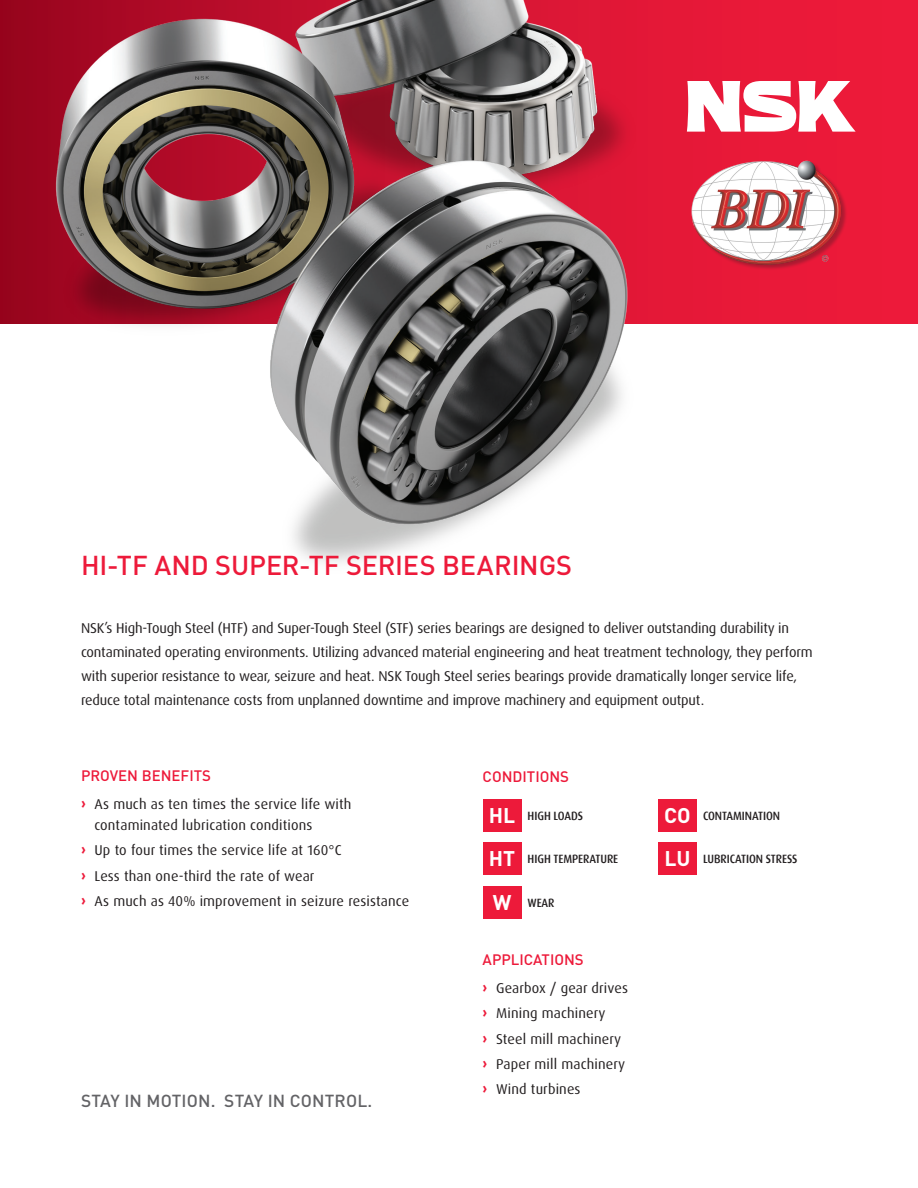
<style>
.page{position:relative;width:918px;height:1188px;background:#fff}
.page>*{position:absolute;margin:0;border:0;box-sizing:border-box;transform-origin:0 0}
._1_HEADING_CAPS{font:500 27px "DIN";letter-spacing:-.005em;color:#ed1a3a}
.t1{font:700 21px "DIN";color:#fff}
.t2{font:500 17.25px "DIN";letter-spacing:.01em;color:#636366}
.t3{font:500 15px "DIN";color:#ed1a3a}
.t4{font:14.25px/24px "Dax Pro";letter-spacing:-.01em;color:#231f20}
.t5{font:14.25px/21px "Dax Pro";letter-spacing:.01em;color:#231f20}
.t6{font:500 12px "Dax";letter-spacing:-.005em;color:#231f20;scale:.93 1}
.s1{font-family:"Dax";font-weight:800;color:#ed1a3a}
</style>
<div class="page">
<svg style="left:0;top:0;width:918px;height:324px;background:#e21736"></svg>
<div style="left:483px;top:799px;width:39px;height:32px;background:#ed1a3a"></div>
<svg style="left:687px;top:81px;width:169px;height:51px"></svg>
<img style="left:15px;top:0;width:634px;height:563px">
<div style="left:658px;top:799px;width:39px;height:32px;background:#ed1a3a"></div>
<div style="left:483px;top:886px;width:39px;height:33px;background:#ed1a3a"></div>
<div style="left:658px;top:843px;width:39px;height:32px;background:#ed1a3a"></div>
<div style="left:483px;top:843px;width:39px;height:32px;background:#ed1a3a"></div>
<img style="left:686px;top:150px;width:172px;height:133px">
<p class="_1_HEADING_CAPS" style="left:81px;top:548px;width:493px">HI-TF AND SUPER-TF SERIES BEARINGS</p>
<p class="t4" style="left:81px;top:616px;width:733px">NSK’s High-Tough Steel (HTF) and Super-Tough Steel (STF) series bearings are designed to deliver outstanding durability in contaminated operating environments. Utilizing advanced material engineering and heat treatment technology, they perform with superior resistance to wear, seizure and heat. NSK Tough Steel series bearings provide dramatically longer service life, reduce total maintenance costs from unplanned downtime and improve machinery and equipment output.</p>
<p class="t3" style="left:81px;top:766px;width:132px">PROVEN BENEFITS</p>
<p class="t5" style="left:94px;top:794px;width:258px;text-indent:-14px"><span class="s1">›</span> As much as ten times the service life with contaminated lubrication conditions</p>
<p class="t5" style="left:81px;top:840px;width:262px"><span class="s1">›</span> Up to four times the service life at 160°C</p>
<p class="t5" style="left:81px;top:865px;width:235px"><span class="s1">›</span> Less than one-third the rate of wear</p>
<p class="t5" style="left:81px;top:891px;width:330px"><span class="s1">›</span> As much as 40% improvement in seizure resistance</p>
<p class="t2" style="left:81px;top:1090px;width:293px">STAY IN MOTION. STAY IN CONTROL.</p>
<p class="t3" style="left:483px;top:767px;width:88px">CONDITIONS</p>
<p class="t1" style="left:489px;top:801px;width:28px">HL</p>
<p class="t6" style="left:528px;top:809px;width:61px">HIGH LOADS</p>
<p class="t1" style="left:664px;top:801px;width:28px">CO</p>
<p class="t6" style="left:703px;top:809px;width:84px">CONTAMINATION</p>
<p class="t1" style="left:489px;top:845px;width:28px">HT</p>
<p class="t1" style="left:665px;top:845px;width:27px">LU</p>
<p class="t6" style="left:528px;top:852px;width:99px">HIGH TEMPERATURE</p>
<p class="t6" style="left:703px;top:852px;width:103px">LUBRICATION STRESS</p>
<p class="t1" style="left:493px;top:889px;width:20px">W</p>
<p class="t6" style="left:528px;top:896px;width:30px">WEAR</p>
<p class="t3" style="left:483px;top:950px;width:103px">APPLICATIONS</p>
<p class="t5" style="left:483px;top:978px;width:147px"><span class="s1">›</span> Gearbox / gear drives</p>
<p class="t5" style="left:483px;top:1003px;width:124px"><span class="s1">›</span> Mining machinery</p>
<p class="t5" style="left:483px;top:1028px;width:140px"><span class="s1">›</span> Steel mill machinery</p>
<p class="t5" style="left:483px;top:1054px;width:144px"><span class="s1">›</span> Paper mill machinery</p>
<p class="t5" style="left:483px;top:1079px;width:99px"><span class="s1">›</span> Wind turbines</p>
</div>
